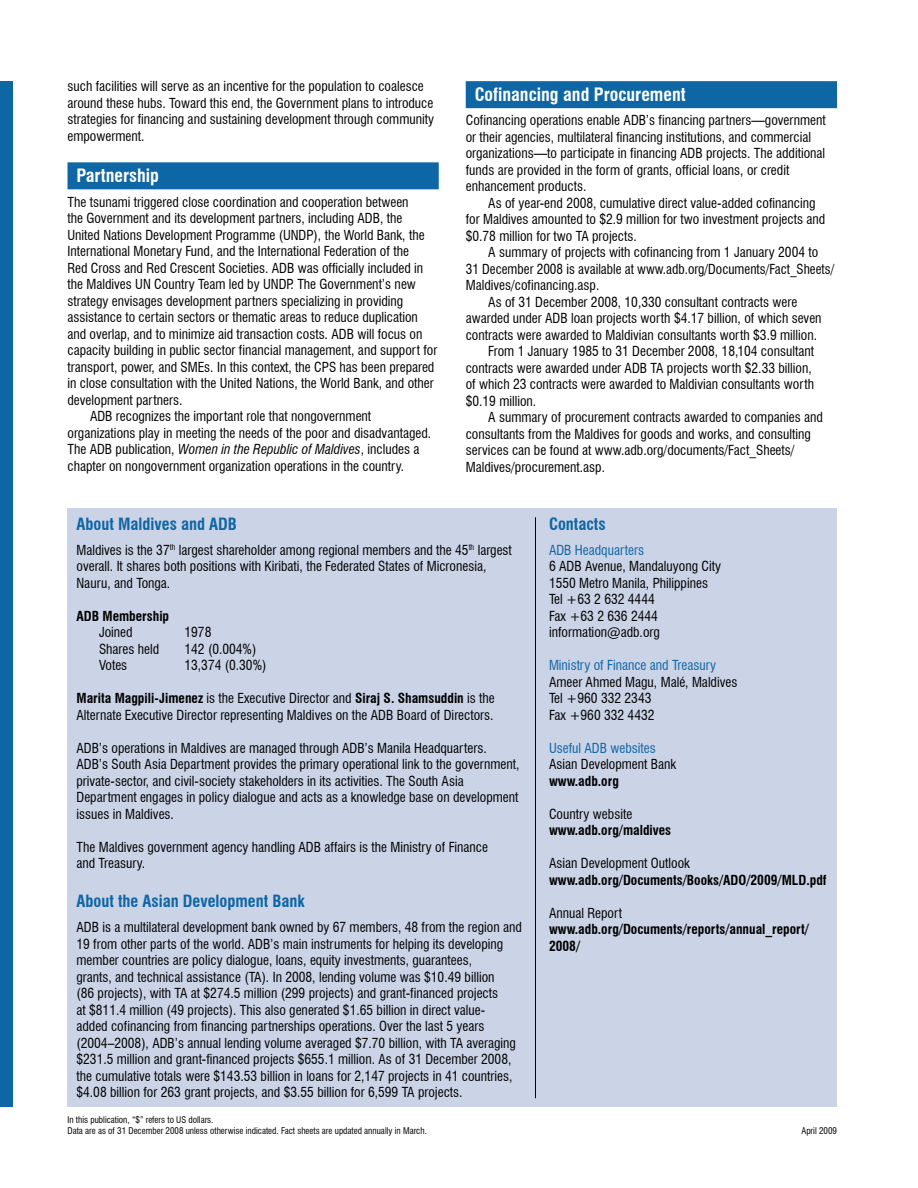
<style>
.page{position:relative;width:918px;height:1188px;background:#fff}
.page>*{position:absolute;margin:0;border:0;box-sizing:border-box;transform-origin:0 0}
.t1{font:700 condensed 18px "Swiss 721 BT";color:#fff}
.t2{font:700 condensed 16.5px "Swiss 721 BT";color:#0e66a4}
.t3{font:condensed 13.5px/16.5px "Swiss 721 BT";color:#000}
.t4{font:700 condensed 13.5px/16.5px "Swiss 721 BT";color:#000}
.t5{font:condensed 13.5px "Swiss 721 BT";color:#0e66a4}
.t6{font:condensed 9px/10.8px "Swiss 721 BT";color:#000}
.s1{font-style:italic}
.s2{font-weight:700}
</style>
<div class="page">
<div style="left:0;top:81px;width:14px;height:1026px;background:#0e66a4"></div>
<div style="left:68px;top:508px;width:769px;height:599px;background:#cbd3e6"></div>
<hr style="left:535px;top:517px;width:1px;height:581px;background:#000">
<div style="left:68px;top:162px;width:371px;height:27px;background:#0e66a4"></div>
<div style="left:466px;top:81px;width:371px;height:27px;background:#0e66a4"></div>
<p class="t3" style="left:68px;top:78px;width:368px">such facilities will serve as an incentive for the population to coalesce around these hubs. Toward this end, the Government plans to introduce strategies for financing and sustaining development through community empowerment.</p>
<h1 class="t1" style="left:76px;top:165px;width:84px">Partnership</h1>
<p class="t3" style="left:68px;top:193px;width:343px">The tsunami triggered close coordination and cooperation between</p>
<p class="t3" style="left:68px;top:210px;width:336px">the Government and its development partners, including ADB, the</p>
<p class="t3" style="left:68px;top:226px;width:359px">United Nations Development Programme (UNDP), the World Bank, the</p>
<p class="t3" style="left:68px;top:243px;width:343px">International Monetary Fund, and the International Federation of the</p>
<p class="t3" style="left:68px;top:259px;width:357px">Red Cross and Red Crescent Societies. ADB was officially included in</p>
<p class="t3" style="left:68px;top:276px;width:350px">the Maldives UN Country Team led by UNDP. The Government’s new</p>
<p class="t3" style="left:68px;top:292px;width:337px">strategy envisages development partners specializing in providing</p>
<p class="t3" style="left:68px;top:309px;width:352px">assistance to certain sectors or thematic areas to reduce duplication</p>
<p class="t3" style="left:68px;top:325px;width:356px">and overlap, and to minimize aid transaction costs. ADB will focus on</p>
<p class="t3" style="left:68px;top:342px;width:371px">capacity building in public sector financial management, and support for</p>
<p class="t3" style="left:68px;top:358px;width:368px">transport, power, and SMEs. In this context, the CPS has been prepared</p>
<p class="t3" style="left:68px;top:375px;width:368px">in close consultation with the United Nations, the World Bank, and other</p>
<p class="t3" style="left:68px;top:391px;width:116px">development partners.</p>
<p class="t3" style="left:90px;top:408px;width:283px">ADB recognizes the important role that nongovernment</p>
<p class="t3" style="left:68px;top:424px;width:365px">organizations play in meeting the needs of the poor and disadvantaged.</p>
<p class="t3" style="left:68px;top:441px;width:354px">The ADB publication, <span class="s1">Women in the Republic of Maldives</span>, includes a</p>
<p class="t3" style="left:68px;top:457px;width:338px">chapter on nongovernment organization operations in the country.</p>
<h1 class="t1" style="left:475px;top:83px;width:212px">Cofinancing and Procurement</h1>
<p class="t3" style="left:466px;top:112px;width:362px">Cofinancing operations enable ADB’s financing partners—government or their agencies, multilateral financing institutions, and commercial organizations—to participate in financing ADB projects. The additional funds are provided in the form of grants, official loans, or credit enhancement products.</p>
<p class="t3" style="left:466px;top:195px;width:361px;text-indent:22px">As of year-end 2008, cumulative direct value-added cofinancing for Maldives amounted to $2.9 million for two investment projects and $0.78 million for two TA projects.</p>
<p class="t3" style="left:488px;top:244px;width:332px">A summary of projects with cofinancing from 1 January 2004 to</p>
<p class="t3" style="left:466px;top:261px;width:370px">31 December 2008 is available at www.adb.org/Documents/Fact_Sheets/</p>
<p class="t3" style="left:466px;top:277px;width:135px">Maldives/cofinancing.asp.</p>
<p class="t3" style="left:488px;top:294px;width:311px">As of 31 December 2008, 10,330 consultant contracts were</p>
<p class="t3" style="left:466px;top:310px;width:357px">awarded under ADB loan projects worth $4.17 billion, of which seven</p>
<p class="t3" style="left:466px;top:327px;width:353px">contracts were awarded to Maldivian consultants worth $3.9 million.</p>
<p class="t3" style="left:488px;top:343px;width:327px">From 1 January 1985 to 31 December 2008, 18,104 consultant</p>
<p class="t3" style="left:466px;top:360px;width:348px">contracts were awarded under ADB TA projects worth $2.33 billion,</p>
<p class="t3" style="left:466px;top:376px;width:350px">of which 23 contracts were awarded to Maldivian consultants worth</p>
<p class="t3" style="left:466px;top:393px;width:72px">$0.19 million.</p>
<p class="t3" style="left:488px;top:409px;width:336px">A summary of procurement contracts awarded to companies and</p>
<p class="t3" style="left:466px;top:426px;width:347px">consultants from the Maldives for goods and works, and consulting</p>
<p class="t3" style="left:466px;top:442px;width:330px">services can be found at www.adb.org/documents/Fact_Sheets/</p>
<p class="t3" style="left:466px;top:459px;width:141px">Maldives/procurement.asp.</p>
<p class="t2" style="left:76px;top:514px;width:162px">About Maldives and ADB</p>
<p class="t3" style="left:76px;top:542px;width:437px">Maldives is the 37<sup>th</sup> largest shareholder among regional members and the 45<sup>th</sup> largest overall. It shares both positions with Kiribati, the Federated States of Micronesia,<br>Nauru, and Tonga.</p>
<p class="t4" style="left:76px;top:608px;width:94px">ADB Membership</p>
<p class="t3" style="left:99px;top:624px;width:35px">Joined</p>
<p class="t3" style="left:184px;top:624px;width:28px">1978</p>
<p class="t3" style="left:99px;top:641px;width:62px">Shares held</p>
<p class="t3" style="left:184px;top:641px;width:73px">142 (0.004%)</p>
<p class="t3" style="left:99px;top:657px;width:30px">Votes</p>
<p class="t3" style="left:184px;top:657px;width:83px">13,374 (0.30%)</p>
<p class="t3" style="left:76px;top:690px;width:420px"><span class="s2">Marita Magpili-Jimenez</span> is the Executive Director and <span class="s2">Siraj S. Shamsuddin</span> is the<br>Alternate Executive Director representing Maldives on the ADB Board of Directors.</p>
<p class="t3" style="left:76px;top:740px;width:444px">ADB’s operations in Maldives are managed through ADB’s Manila Headquarters.<br>ADB’s South Asia Department provides the primary operational link to the government, private-sector, and civil-society stakeholders in its activities. The South Asia Department engages in policy dialogue and acts as a knowledge base on development issues in Maldives.</p>
<p class="t3" style="left:76px;top:839px;width:413px">The Maldives government agency handling ADB affairs is the Ministry of Finance and Treasury.</p>
<p class="t2" style="left:76px;top:891px;width:230px">About the Asian Development Bank</p>
<p class="t3" style="left:76px;top:919px;width:447px">ADB is a multilateral development bank owned by 67 members, 48 from the region and 19 from other parts of the world. ADB’s main instruments for helping its developing member countries are policy dialogue, loans, equity investments, guarantees,<br>grants, and technical assistance (TA). In 2008, lending volume was $10.49 billion<br>(86 projects), with TA at $274.5 million (299 projects) and grant-financed projects<br>at $811.4 million (49 projects). This also generated $1.65 billion in direct value-<br>added cofinancing from financing partnerships operations. Over the last 5 years (2004–2008), ADB’s annual lending volume averaged $7.70 billion, with TA averaging $231.5 million and grant-financed projects $655.1 million. As of 31 December 2008, the cumulative totals were $143.53 billion in loans for 2,147 projects in 41 countries, $4.08 billion for 263 grant projects, and $3.55 billion for 6,599 TA projects.</p>
<p class="t2" style="left:549px;top:514px;width:58px">Contacts</p>
<p class="t5" style="left:549px;top:542px;width:97px">ADB Headquarters</p>
<p class="t3" style="left:549px;top:558px;width:174px">6 ADB Avenue, Mandaluyong City<br>1550 Metro Manila, Philippines<br>Tel +63 2 632 4444<br>Fax +63 2 636 2444 information@adb.org</p>
<p class="t5" style="left:549px;top:657px;width:169px">Ministry of Finance and Treasury</p>
<p class="t3" style="left:549px;top:674px;width:190px">Ameer Ahmed Magu, Malé, Maldives<br>Tel +960 332 2343<br>Fax +960 332 4432</p>
<p class="t5" style="left:549px;top:740px;width:108px">Useful ADB websites</p>
<p class="t3" style="left:549px;top:756px;width:129px">Asian Development Bank</p>
<p class="t4" style="left:549px;top:773px;width:71px">www.adb.org</p>
<p class="t3" style="left:549px;top:806px;width:85px">Country website</p>
<p class="t4" style="left:549px;top:822px;width:124px">www.adb.org/maldives</p>
<p class="t3" style="left:549px;top:855px;width:142px">Asian Development Outlook</p>
<p class="t4" style="left:549px;top:872px;width:279px">www.adb.org/Documents/Books/ADO/2009/MLD.pdf</p>
<p class="t3" style="left:549px;top:905px;width:75px">Annual Report</p>
<p class="t4" style="left:549px;top:921px;width:261px">www.adb.org/Documents/reports/annual_report/<br>2008/</p>
<p class="t6" style="left:68px;top:1114px;width:361px">In this publication, “$” refers to US dollars.<br>Data are as of 31 December 2008 unless otherwise indicated. Fact sheets are updated annually in March.</p>
<p class="t6" style="left:801px;top:1125px;width:37px">April 2009</p>
</div>
